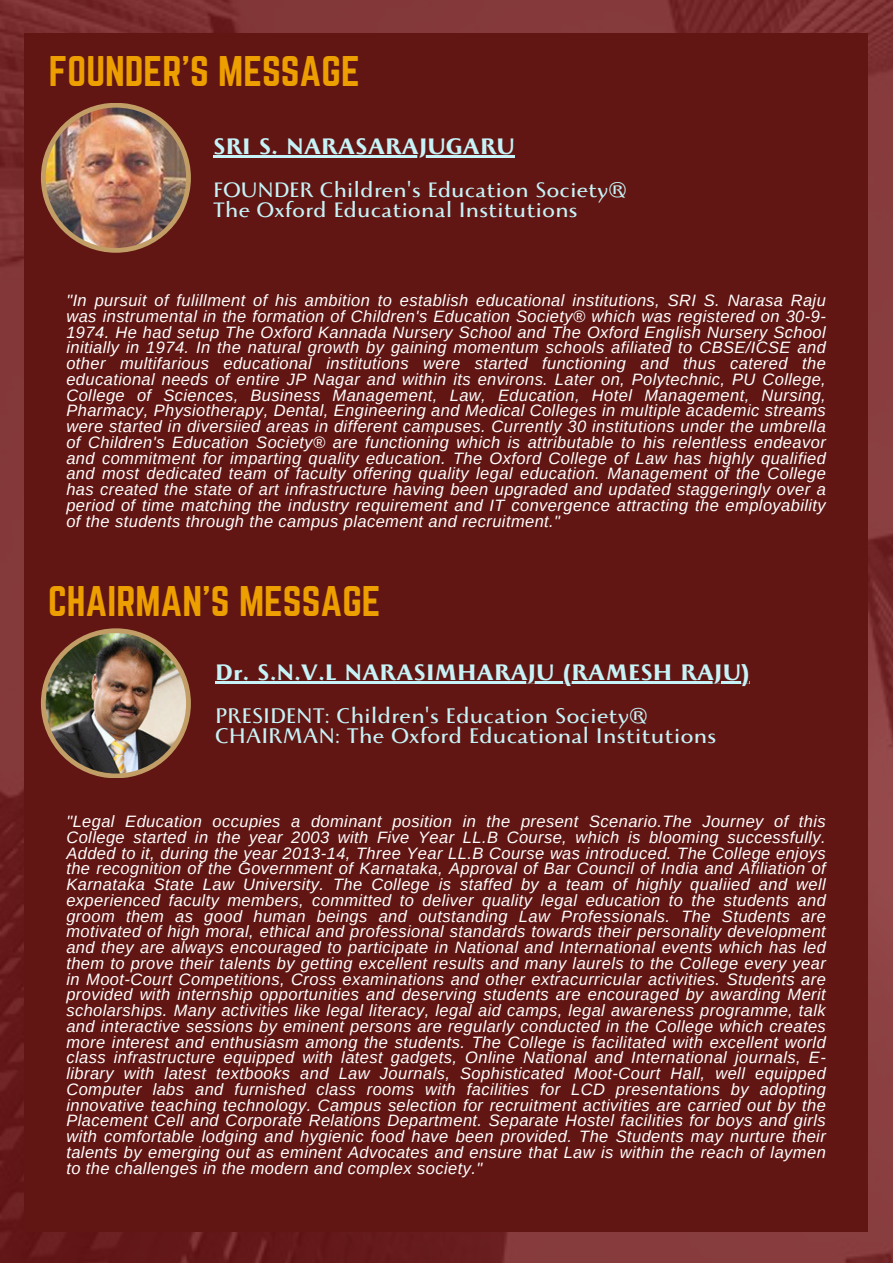
<style>
.page{position:relative;width:893px;height:1264px;background:#fff}
.page>*{position:absolute;margin:0;border:0;box-sizing:border-box;transform-origin:0 0}
.t1{font:37.5px "Norwester";color:#ed9f00}
.t2{font:700 22.5px "Beatrix Antiqua";letter-spacing:.025em;color:#c6f3f7}
.t3{font:21.3px "Beatrix Antiqua";letter-spacing:.025em;color:#c6f3f7}
.t4{font:21px "Beatrix Antiqua";letter-spacing:.025em;color:#c6f3f7}
.t5{font:italic 16.5px/15.8px "Arimo";letter-spacing:.025em;color:#fff;text-align:justify}
</style>
<div class="page">
<img style="left:0;top:0;width:892px;height:1262px">
<div style="left:25px;top:33px;width:842px;height:1198px;background:#611613"></div>
<svg style="left:41px;top:103px;width:150px;height:150px;background:#bb9562"></svg>
<img style="left:46px;top:108px;width:140px;height:140px;border-radius:50%">
<svg style="left:41px;top:628px;width:150px;height:150px;background:#b89461"></svg>
<img style="left:46px;top:633px;width:140px;height:140px;border-radius:50%">
<hr style="left:213px;top:155px;width:302px;height:3px;background:#c6f3f7">
<hr style="left:215px;top:681px;width:534px;height:2px;background:#c6f3f7">
<p class="t1" style="left:49px;top:48px;width:312px">FOUNDER'S MESSAGE</p>
<p class="t2" style="left:213px;top:132px;width:303px">SRI S. NARASARAJUGARU</p>
<p class="t4" style="left:213px;top:177px;width:415px">FOUNDER Children's Education Society®</p>
<p class="t4" style="left:213px;top:197px;width:365px">The Oxford Educational Institutions</p>
<p class="t5" style="left:66px;top:292px;width:760px">"In pursuit of fulillment of his ambition to establish educational institutions, SRI S. Narasa Raju was instrumental in the formation of Children's Education Society® which was registered on 30-9- 1974. He had setup The Oxford Kannada Nursery School and The Oxford English Nursery School initially in 1974. In the natural growth by gaining momentum schools afiliated to CBSE/ICSE and other multifarious educational institutions were started functioning and thus catered the educational needs of entire JP Nagar and within its environs. Later on, Polytechnic, PU College, College of Sciences, Business Management, Law, Education, Hotel Management, Nursing, Pharmacy, Physiotherapy, Dental, Engineering and Medical Colleges in multiple academic streams were started in diversiied areas in different campuses. Currently 30 institutions under the umbrella of Children's Education Society® are functioning which is attributable to his relentless endeavor and commitment for imparting quality education. The Oxford College of Law has highly qualified and most dedicated team of faculty offering quality legal education. Management of the College has created the state of art infrastructure having been upgraded and updated staggeringly over a period of time matching the industry requirement and IT convergence attracting the employability of the students through the campus placement and recruitment."</p>
<p class="t1" style="left:48px;top:578px;width:334px">CHAIRMAN'S MESSAGE</p>
<p class="t2" style="left:215px;top:658px;width:535px">Dr. S.N.V.L NARASIMHARAJU (RAMESH RAJU)</p>
<p class="t3" style="left:215px;top:702px;width:433px">PRESIDENT: Children's Education Society®</p>
<p class="t3" style="left:215px;top:722px;width:502px">CHAIRMAN: The Oxford Educational Institutions</p>
<p class="t5" style="left:66px;top:813px;width:760px">"Legal Education occupies a dominant position in the present Scenario.The Journey of this College started in the year 2003 with Five Year LL.B Course, which is blooming successfully.<br>Added to it, during the year 2013-14, Three Year LL.B Course was introduced. The College enjoys the recognition of the Government of Karnataka, Approval of Bar Council of India and Afiliation of Karnataka State Law University. The College is staffed by a team of highly qualiied and well experienced faculty members, committed to deliver quality legal education to the students and groom them as good human beings and outstanding Law Professionals. The Students are motivated of high moral, ethical and professional standards towards their personality development and they are always encouraged to participate in National and International events which has led them to prove their talents by getting excellent results and many laurels to the College every year in Moot-Court Competitions, Cross examinations and other extracurricular activities. Students are provided with internship opportunities and deserving students are encouraged by awarding Merit scholarships. Many activities like legal literacy, legal aid camps, legal awareness programme, talk and interactive sessions by eminent persons are regularly conducted in the College which creates more interest and enthusiasm among the students. The College is facilitated with excellent world class infrastructure equipped with latest gadgets, Online National and International journals, E&shy;library with latest textbooks and Law Journals, Sophisticated Moot-Court Hall, well equipped Computer labs and furnished class rooms with facilities for LCD presentations by adopting innovative teaching technology. Campus selection for recruitment activities are carried out by the Placement Cell and Corporate Relations Department. Separate Hostel facilities for boys and girls with comfortable lodging and hygienic food have been provided. The Students may nurture their talents by emerging out as eminent Advocates and ensure that Law is within the reach of laymen to the challenges in the modern and complex society."</p>
</div>
